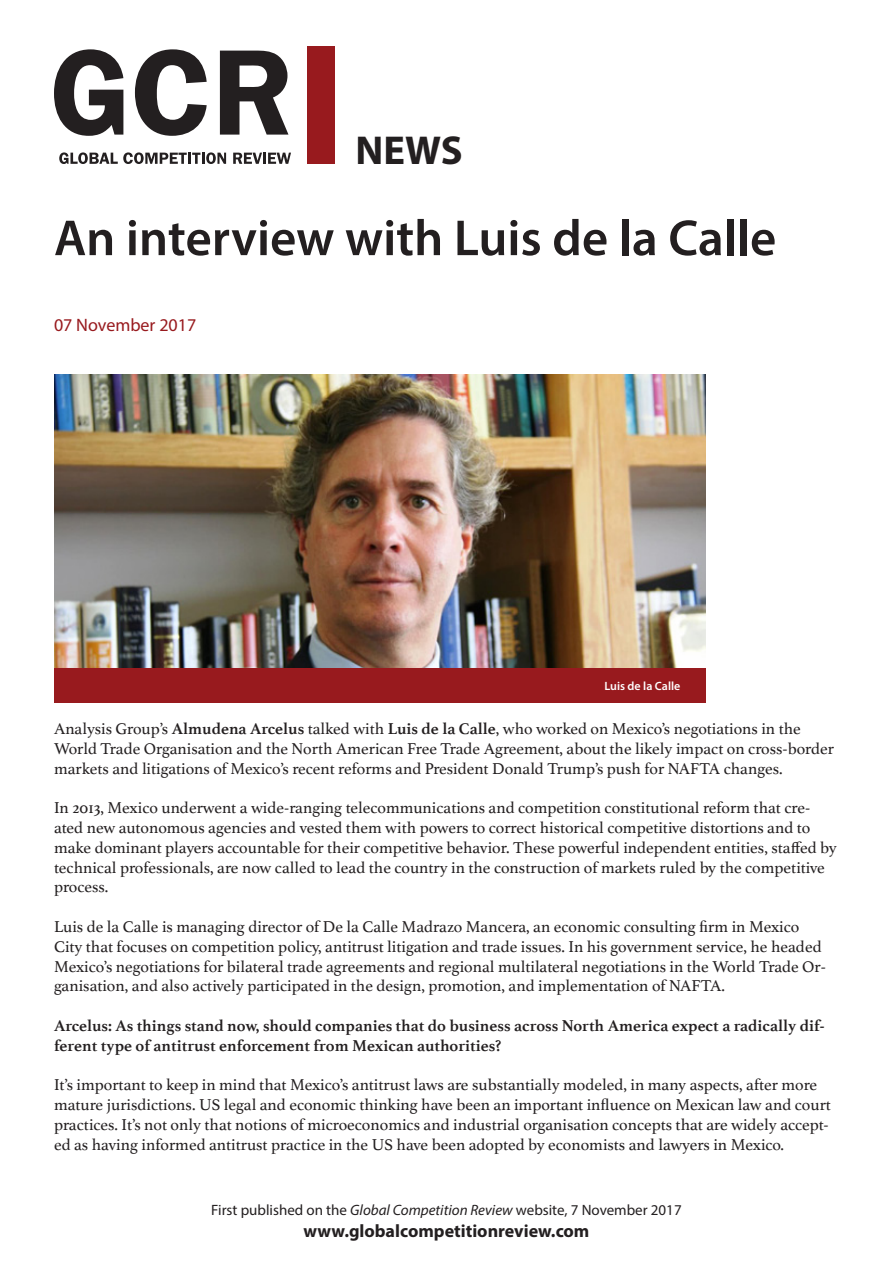
<style>
.page{position:relative;width:893px;height:1263px;background:#fff}
.page>*{position:absolute;margin:0;border:0;box-sizing:border-box;transform-origin:0 0}
.t1{font:600 51px "Myriad Pro";color:#231f20}
.t2{font:700 40.5px "Myriad Pro";color:#231f20}
.t3{font:700 18px "Myriad Pro";color:#231f20}
.t4{font:18px "Myriad Pro";color:#981a1e}
.Frist{font:16.5px/19.8px "Athelas";color:#231f20}
.Frist-2{font:700 16.5px/19.8px "Athelas";color:#231f20}
.t5{font:15px "Myriad Pro";color:#231f20}
.Photo_Caption{font:600 12px "Myriad Pro";color:#fff}
.s1{font-weight:700}
.s2{font-style:italic}
</style>
<div class="page">
<svg style="left:54px;top:49px;width:69px;height:87px"></svg>
<svg style="left:135px;top:49px;width:72px;height:87px"></svg>
<svg style="left:220px;top:51px;width:68px;height:84px"></svg>
<div style="left:307px;top:47px;width:27px;height:117px;background:#981a1e"></div>
<svg style="left:59px;top:152px;width:167px;height:12px"></svg>
<svg style="left:233px;top:153px;width:58px;height:11px"></svg>
<img style="left:54px;top:375px;width:652px;height:293px">
<div style="left:54px;top:668px;width:652px;height:34px;background:#981a1e"></div>
<h2 class="t2" style="left:355px;top:124px;width:109px">NEWS</h2>
<p class="t1" style="left:54px;top:206px;width:724px">An interview with Luis de la Calle</p>
<p class="t4" style="left:54px;top:314px;width:144px">07 November 2017</p>
<p class="Photo_Caption" style="left:604px;top:678px;width:77px">Luis de la Calle</p>
<p class="Frist" style="left:54px;top:718px;width:781px">Analysis Group’s <span class="s1">Almudena Arcelus</span> talked with <span class="s1">Luis de la Calle</span>, who worked on Mexico’s negotiations in the<br>World Trade Organisation and the North American Free Trade Agreement, about the likely impact on cross-border markets and litigations of Mexico’s recent reforms and President Donald Trump’s push for NAFTA changes.</p>
<p class="Frist" style="left:54px;top:797px;width:784px">In 2013, Mexico underwent a wide-ranging telecommunications and competition constitutional reform that cre&shy;ated new autonomous agencies and vested them with powers to correct historical competitive distortions and to make dominant players accountable for their competitive behavior. These powerful independent entities, staffed by technical professionals, are now called to lead the country in the construction of markets ruled by the competitive process.</p>
<p class="Frist" style="left:54px;top:916px;width:774px">Luis de la Calle is managing director of De la Calle Madrazo Mancera, an economic consulting firm in Mexico City that focuses on competition policy, antitrust litigation and trade issues. In his government service, he headed Mexico’s negotiations for bilateral trade agreements and regional multilateral negotiations in the World Trade Or&shy;ganisation, and also actively participated in the design, promotion, and implementation of NAFTA.</p>
<p class="Frist-2" style="left:54px;top:1015px;width:772px">Arcelus: As things stand now, should companies that do business across North America expect a radically dif&shy;ferent type of antitrust enforcement from Mexican authorities?</p>
<p class="Frist" style="left:54px;top:1074px;width:778px">It’s important to keep in mind that Mexico’s antitrust laws are substantially modeled, in many aspects, after more mature jurisdictions. US legal and economic thinking have been an important influence on Mexican law and court practices. It’s not only that notions of microeconomics and industrial organisation concepts that are widely accept&shy;ed as having informed antitrust practice in the US have been adopted by economists and lawyers in Mexico.</p>
<p class="t5" style="left:211px;top:1200px;width:472px">First published on the <span class="s2">Global Competition Review</span> website, 7 November 2017</p>
<p class="t3" style="left:304px;top:1219px;width:287px">www.globalcompetitionreview.com</p>
</div>
